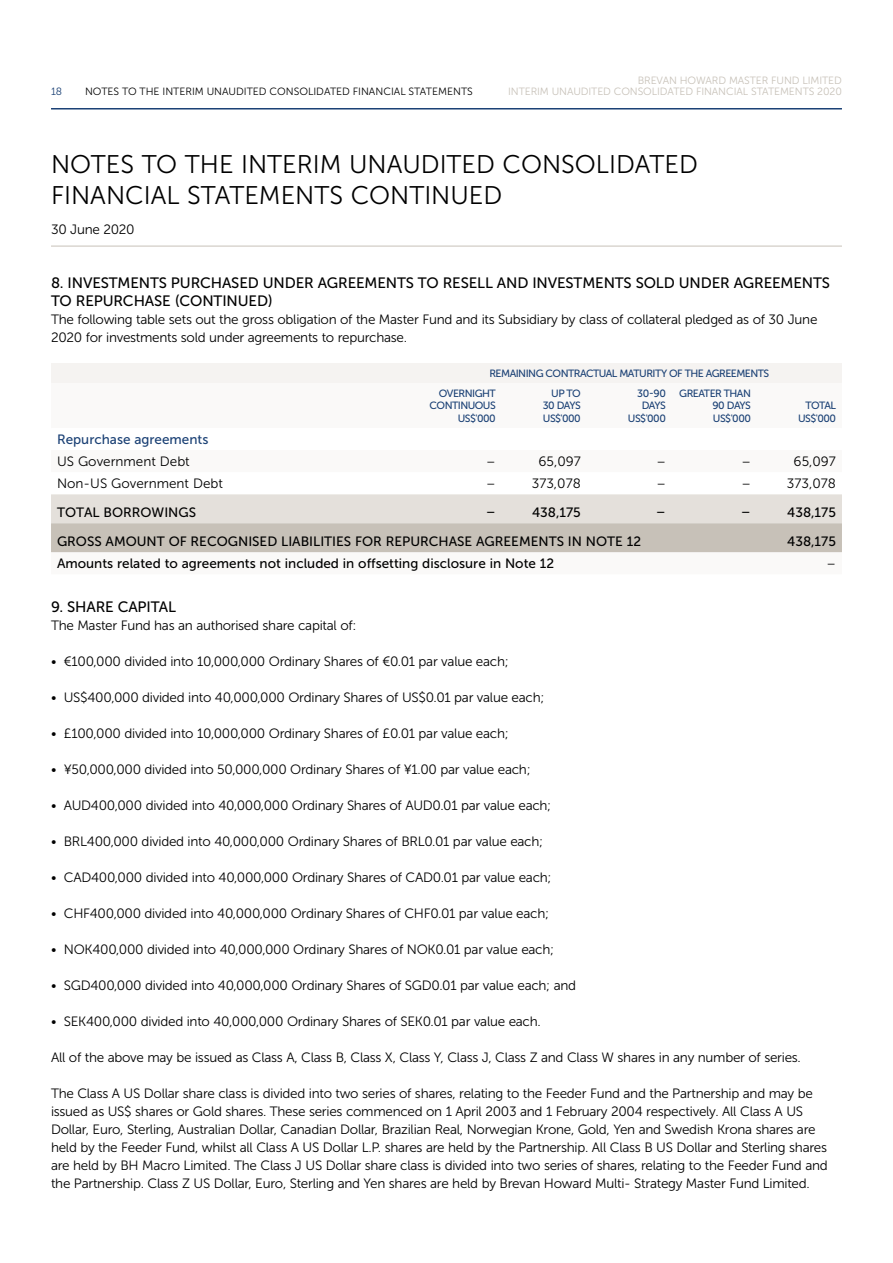
<style>
.page{position:relative;width:893px;height:1263px;background:#fff}
.page>*{position:absolute;margin:0;border:0;box-sizing:border-box;transform-origin:0 0}
.t1{font:25.5px/30.6px "Museo Sans 300";color:#000}
.t2{font:15px/18px "Museo Sans 500";letter-spacing:-.01em;color:#000}
.t3{font:13.5px/18px "Museo Sans 300";letter-spacing:-.02em;color:#000}
.t4{font:13.5px "Museo Sans 500";color:#000}
.t5{font:13.5px "Museo Sans 300";color:#000}
.t6{font:13.5px "Museo Sans 500";color:#1b4175}
.t7{font:10.5px/12.6px "Museo Sans 500";letter-spacing:-.05em;color:#1b4175;text-align:right}
.t8{font:10.5px "Museo Sans 300";letter-spacing:-.01em;color:#c7c1b8}
.t9{font:10.5px "Museo Sans 300";color:#000}
.t10{font:10.5px "Museo Sans 300";color:#1b4175}
</style>
<div class="page">
<hr style="left:51px;top:108px;width:791px;height:2px;background:#1b4175">
<hr style="left:51px;top:246px;width:791px;height:1px;background:#c7c1b8">
<div style="left:51px;top:363px;width:791px;height:20px;background:#f5f3f1"></div>
<svg style="left:51px;top:552px;width:791px;height:1px"></svg>
<svg style="left:51px;top:494px;width:791px;height:58px"></svg>
<p class="t10" style="left:51px;top:86px;width:13px">18</p>
<p class="t8" style="left:638px;top:75px;width:206px">BREVAN HOWARD MASTER FUND LIMITED</p>
<p class="t9" style="left:85px;top:86px;width:16px">Notes</p>
<p class="t9" style="left:122px;top:86px;width:51px">to the Interim</p>
<p class="t9" style="left:207px;top:86px;width:15px">Unaudited</p>
<p class="t9" style="left:270px;top:86px;width:16px">Consolidated</p>
<p class="t9" style="left:353px;top:86px;width:13px">Financial</p>
<p class="t9" style="left:409px;top:86px;width:14px">Statements</p>
<p class="t8" style="left:508px;top:86px;width:335px">INTERIM UNAUDITED CONSOLIDATED FINANCIAL STATEMENTS 2020</p>
<h1 class="t1" style="left:51px;top:149px;width:648px">NOTES TO TH E INTERIM UNAUDITED CONSOLIDATED<br>FINANCIAL STATEMENTS CONTINUED</h1>
<p class="t3" style="left:51px;top:220px;width:85px">30 June 2020</p>
<p class="t2" style="left:51px;top:274px;width:780px">8. INVESTMENTS PURCHASED UNDER AGREEMENTS TO RESELL AND INVESTMENTS SOLD UNDER AGREEMENTS<br>TO REPURCHASE (CONTINUED)</p>
<p class="t3" style="left:51px;top:310px;width:768px">The following table sets out the gross obligation of the Master Fund and its Subsidiary by class of collateral pledged as of 30 June<br>2020 for investments sold under agreements to repurchase.</p>
<p class="t7" style="left:439px;top:363px;width:332px;line-height:20px;text-align:left;text-indent:51px">REMAINING CONTRACTUAL MATURITY OF THE AGREEMENTS<br>OVERNIGHT</p>
<p class="t7" style="left:430px;top:399px;width:68px">CONTINUOUS<br>US$'000</p>
<p class="t7" style="left:543px;top:387px;width:40px;text-align:justify;text-indent:8px">UP TO 30 DAYS US$'000</p>
<p class="t7" style="left:628px;top:387px;width:39px">30-90<br>DAYS<br>US$'000</p>
<p class="t7" style="left:712px;top:387px;width:40px;text-align:justify;text-indent:-33px">GREATER THAN 90 DAYS US$'000</p>
<p class="t7" style="left:798px;top:399px;width:39px">TOTAL<br>US$'000</p>
<p class="t6" style="left:57px;top:432px;width:153px">Repurchase agreements</p>
<p class="t5" style="left:57px;top:454px;width:134px">US Government Debt</p>
<p class="t3" style="left:486px;top:453px;width:11px">–</p>
<p class="t3" style="left:538px;top:453px;width:44px">65,097</p>
<p class="t3" style="left:656px;top:453px;width:11px">–</p>
<p class="t3" style="left:741px;top:453px;width:11px">–</p>
<p class="t3" style="left:794px;top:453px;width:44px">65,097</p>
<p class="t5" style="left:57px;top:476px;width:167px">Non-US Government Debt</p>
<p class="t3" style="left:486px;top:475px;width:11px">–</p>
<p class="t3" style="left:532px;top:475px;width:51px">373,078</p>
<p class="t3" style="left:656px;top:475px;width:11px">–</p>
<p class="t3" style="left:741px;top:475px;width:11px">–</p>
<p class="t3" style="left:787px;top:475px;width:51px">373,078</p>
<p class="t4" style="left:57px;top:505px;width:141px">TOTAL BORROWINGS</p>
<p class="t4" style="left:486px;top:505px;width:12px">–</p>
<p class="t4" style="left:532px;top:505px;width:50px">438,175</p>
<p class="t4" style="left:656px;top:505px;width:12px">–</p>
<p class="t4" style="left:741px;top:505px;width:12px">–</p>
<p class="t4" style="left:787px;top:505px;width:50px">438,175</p>
<p class="t4" style="left:57px;top:534px;width:586px">GROSS AMOUNT OF RECOGNISED LIABILITIES FOR REPURCHASE AGREEMENTS IN NOTE 12</p>
<p class="t4" style="left:787px;top:534px;width:50px">438,175</p>
<p class="t4" style="left:57px;top:556px;width:499px">Amounts related to agreements not included in offsetting disclosure in Note 12</p>
<p class="t3" style="left:826px;top:555px;width:11px">–</p>
<p class="t2" style="left:51px;top:598px;width:127px">9. SHARE CAPITAL</p>
<p class="t3" style="left:51px;top:616px;width:307px">The Master Fund has an authorised share capital of:</p>
<p class="t3" style="left:51px;top:652px;width:459px">• €100,000 divided into 10,000,000 Ordinary Shares of €0.01 par value each;</p>
<p class="t3" style="left:51px;top:688px;width:495px">• US$400,000 divided into 40,000,000 Ordinary Shares of US$0.01 par value each;</p>
<p class="t3" style="left:51px;top:724px;width:459px">• £100,000 divided into 10,000,000 Ordinary Shares of £0.01 par value each;</p>
<p class="t3" style="left:51px;top:760px;width:481px">• ¥50,000,000 divided into 50,000,000 Ordinary Shares of ¥1.00 par value each;</p>
<p class="t3" style="left:51px;top:796px;width:502px">• AUD400,000 divided into 40,000,000 Ordinary Shares of AUD0.01 par value each;</p>
<p class="t3" style="left:51px;top:832px;width:494px">• BRL400,000 divided into 40,000,000 Ordinary Shares of BRL0.01 par value each;</p>
<p class="t3" style="left:51px;top:868px;width:502px">• CAD400,000 divided into 40,000,000 Ordinary Shares of CAD0.01 par value each;</p>
<p class="t3" style="left:51px;top:904px;width:500px">• CH F400,000 divided into 40,000,000 Ordinary Shares of CH F0.01 par value each;</p>
<p class="t3" style="left:51px;top:940px;width:505px">• NOK400,000 divided into 40,000,000 Ordinary Shares of NOK0.01 par value each;</p>
<p class="t3" style="left:51px;top:977px;width:527px">• SGD400,000 divided into 40,000,000 Ordinary Shares of SGD0.01 par value each; and</p>
<p class="t3" style="left:51px;top:1013px;width:491px">• SEK400,000 divided into 40,000,000 Ordinary Shares of SEK0.01 par value each.</p>
<p class="t3" style="left:51px;top:1049px;width:751px">All of the above may be issued as Class A, Class B, Class X, Class Y, Class J, Class Z and Class W shares in any number of series.</p>
<p class="t3" style="left:51px;top:1085px;width:778px">The Class A US Dollar share class is divided into two series of shares, relating to the Feeder Fund and the Partnership and may be issued as US$ shares or Gold shares. These series commenced on 1 April 2003 and 1 February 2004 respectively. All Class A US Dollar, Euro, Sterling, Australian Dollar, Canadian Dollar, Brazilian Real, Norwegian Krone, Gold, Yen and Swedish Krona shares are held by the Feeder Fund, whilst all Class A US Dollar L.P. shares are held by the Partnership. All Class B US Dollar and Sterling shares are held by BH Macro Limited. The Class J US Dollar share class is divided into two series of shares, relating to the Feeder Fund and the Partnership. Class Z US Dollar, Euro, Sterling and Yen shares are held by Brevan H oward Multi- Strategy Master Fund Limited.</p>
</div>
